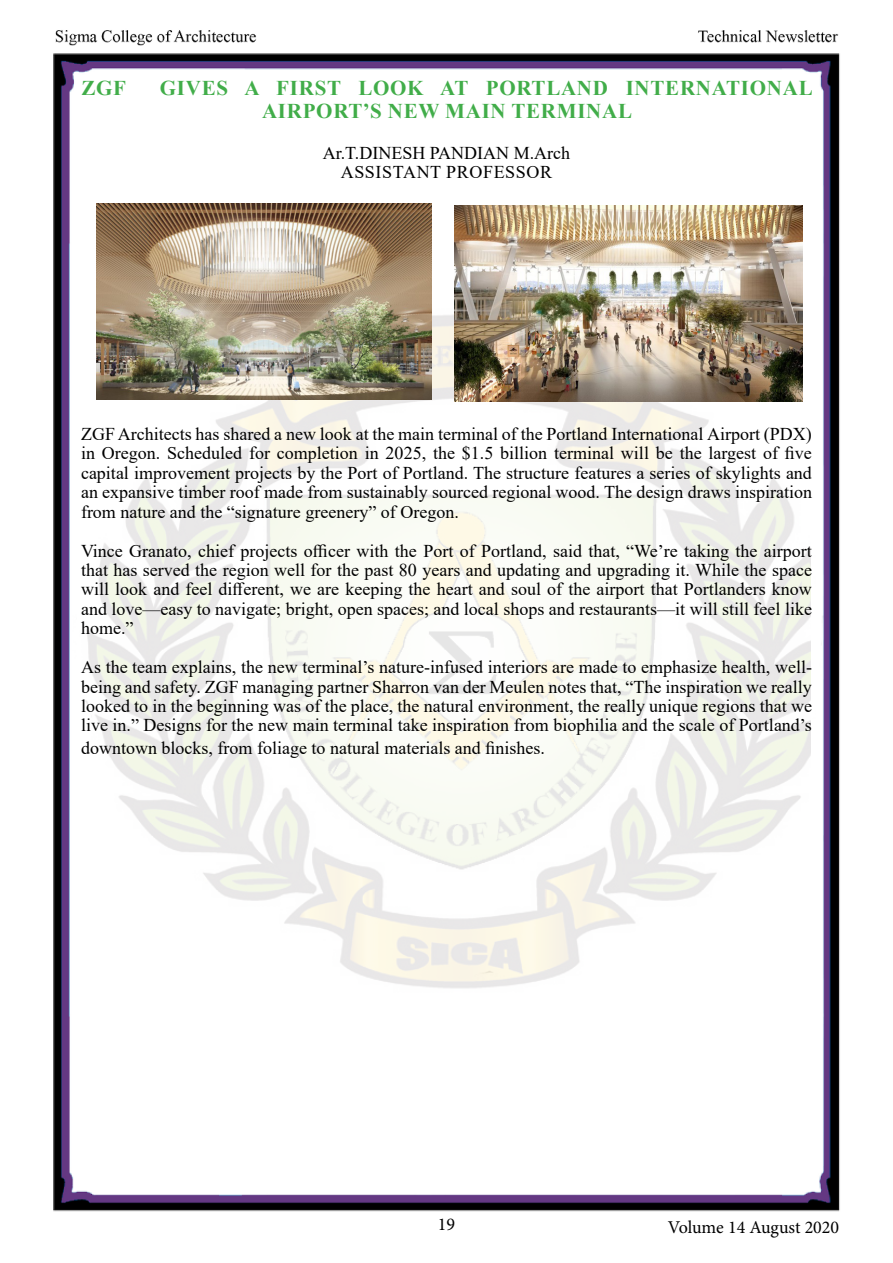
<style>
.page{position:relative;width:893px;height:1263px;background:#fff}
.page>*{position:absolute;margin:0;border:0;box-sizing:border-box;transform-origin:0 0}
.t1{font:700 21px/22.6px "Times New Roman";letter-spacing:.035em;color:#41ad49}
.t2{font:18px/19.4px "Times New Roman";color:#000;text-align:justify}
.t3{font:18px "Minion Pro";color:#000}
</style>
<div class="page">
<img style="left:53px;top:30px;width:787px;height:1182px">
<img style="left:74px;top:258px;width:736px;height:747px">
<img style="left:96px;top:204px;width:335px;height:195px">
<img style="left:454px;top:205px;width:348px;height:196px">
<p class="t1" style="left:81px;top:76px;width:46px">ZGF</p>
<p class="t1" style="left:262px;top:76px;width:552px;text-indent:-102px">GIVES A FIRST LOOK AT PORTLAND INTERNATIONAL<br>AIRPORT’S NEW MAIN TERMINAL</p>
<p class="t2" style="left:323px;top:143px;width:249px;text-align:center">Ar.T.DINESH PANDIAN M.Arch<br>ASSISTANT PROFESSOR</p>
<p class="t2" style="left:81px;top:424px;width:732px">ZGF Architects has shared a new look at the main terminal of the Portland International Airport (PDX) in Oregon. Scheduled for completion in 2025, the $1.5 billion terminal will be the largest of five capital improvement projects by the Port of Portland. The structure features a series of skylights and an expansive timber roof made from sustainably sourced regional wood. The design draws inspiration from nature and the “signature greenery” of Oregon.</p>
<p class="t2" style="left:81px;top:540px;width:732px">Vince Granato, chief projects officer with the Port of Portland, said that, “We’re taking the airport that has served the region well for the past 80 years and updating and upgrading it. While the space will look and feel different, we are keeping the heart and soul of the airport that Portlanders know and love—easy to navigate; bright, open spaces; and local shops and restaurants—it will still feel like home.”</p>
<p class="t2" style="left:81px;top:657px;width:732px">As the team explains, the new terminal’s nature-infused interiors are made to emphasize health, well&shy;being and safety. ZGF managing partner Sharron van der Meulen notes that, “The inspiration we really looked to in the beginning was of the place, the natural environment, the really unique regions that we live in.” Designs for the new main terminal take inspiration from biophilia and the scale of Portland’s</p>
<p class="t2" style="left:81px;top:738px;width:465px">downtown blocks, from foliage to natural materials and finishes.</p>
<p class="t3" style="left:438px;top:1212px;width:19px">19</p>
<p class="t3" style="left:668px;top:1215px;width:173px">Volume 14 August 2020</p>
</div>
